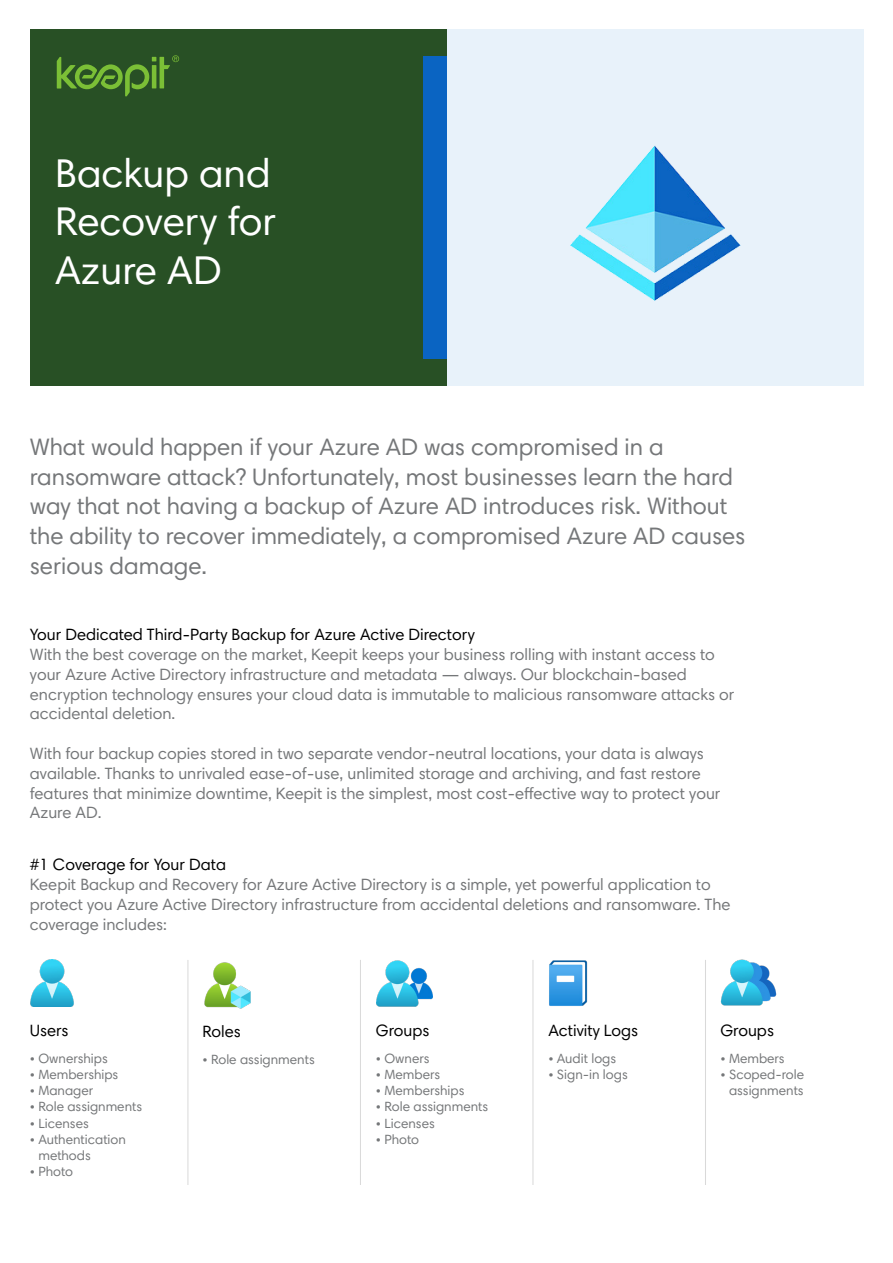
<style>
.page{position:relative;width:893px;height:1263px;background:#fff}
.page>*{position:absolute;margin:0;border:0;box-sizing:border-box;transform-origin:0 0}
.t1{font:40.5px "Harmonia Sans Std";color:#fff}
.t2{font:24px/29.7px "Harmonia Sans Std";color:#757779}
.t3{font:16.5px/19.8px "Harmonia Sans Std";color:#757779}
.t4{font:16.5px "Harmonia Sans Std";color:#000}
.t5{font:13.5px/16.2px "Harmonia Sans Std";color:#757779}
</style>
<div class="page">
<div style="left:446px;top:30px;width:418px;height:356px;background:#e8f2fa"></div>
<hr style="left:532px;top:960px;width:1px;height:225px;background:#000">
<hr style="left:705px;top:960px;width:1px;height:225px;background:#000">
<hr style="left:187px;top:960px;width:1px;height:225px;background:#000">
<hr style="left:360px;top:960px;width:1px;height:225px;background:#000">
<img style="left:30px;top:960px;width:44px;height:47px">
<img style="left:549px;top:960px;width:39px;height:46px">
<img style="left:204px;top:962px;width:47px;height:47px">
<img style="left:720px;top:959px;width:57px;height:47px">
<img style="left:377px;top:960px;width:55px;height:47px">
<div style="left:30px;top:30px;width:416px;height:356px;background:#285025"></div>
<svg style="left:57px;top:55px;width:122px;height:41px"></svg>
<div style="left:423px;top:56px;width:23px;height:303px;background:#0a64c2"></div>
<img style="left:570px;top:146px;width:171px;height:155px">
<p class="t1" style="left:55px;top:148px;width:217px">Backup and</p>
<p class="t1" style="left:55px;top:196px;width:223px">Recovery for</p>
<p class="t1" style="left:55px;top:245px;width:168px">Azure AD</p>
<p class="t2" style="left:30px;top:431px;width:717px">What would happen if your Azure AD was compromised in a ransomware attack? Unfortunately, most businesses learn the hard way that not having a backup of Azure AD introduces risk. Without the ability to recover immediately, a compromised Azure AD causes serious damage.</p>
<p class="t4" style="left:30px;top:624px;width:446px">Your Dedicated Third-Party Backup for Azure Active Directory</p>
<p class="t3" style="left:30px;top:644px;width:686px">With the best coverage on the market, Keepit keeps your business rolling with instant access to</p>
<p class="t3" style="left:30px;top:664px;width:706px">your Azure Active Directory infrastructure and metadata — always. Our blockchain-based encryption technology ensures your cloud data is immutable to malicious ransomware attacks or accidental deletion.</p>
<p class="t3" style="left:30px;top:743px;width:692px">With four backup copies stored in two separate vendor-neutral locations, your data is always available. Thanks to unrivaled ease-of-use, unlimited storage and archiving, and fast restore features that minimize downtime, Keepit is the simplest, most cost-effective way to protect your Azure AD.</p>
<p class="t4" style="left:30px;top:854px;width:198px">#1 Coverage for Your Data</p>
<p class="t3" style="left:30px;top:874px;width:702px">Keepit Backup and Recovery for Azure Active Directory is a simple, yet powerful application to protect you Azure Active Directory infrastructure from accidental deletions and ransomware. The coverage includes:</p>
<p class="t4" style="left:30px;top:1020px;width:40px">Users</p>
<p class="t5" style="left:30px;top:1050px;width:79px">• Ownerships</p>
<p class="t5" style="left:30px;top:1066px;width:90px">• Memberships</p>
<p class="t5" style="left:30px;top:1082px;width:65px">• Manager</p>
<p class="t5" style="left:30px;top:1098px;width:114px">• Role assignments</p>
<p class="t5" style="left:30px;top:1115px;width:60px">• Licenses</p>
<p class="t5" style="left:38px;top:1131px;width:89px;text-indent:-9px">• Authentication methods</p>
<p class="t5" style="left:30px;top:1163px;width:45px">• Photo</p>
<p class="t4" style="left:202px;top:1021px;width:40px">Roles</p>
<p class="t5" style="left:202px;top:1051px;width:114px">• Role assignments</p>
<p class="t4" style="left:376px;top:1020px;width:55px">Groups</p>
<p class="t5" style="left:376px;top:1050px;width:55px">• Owners</p>
<p class="t5" style="left:376px;top:1066px;width:66px">• Members</p>
<p class="t5" style="left:376px;top:1082px;width:90px">• Memberships</p>
<p class="t5" style="left:376px;top:1098px;width:114px">• Role assignments</p>
<p class="t5" style="left:376px;top:1115px;width:60px">• Licenses</p>
<p class="t5" style="left:376px;top:1131px;width:45px">• Photo</p>
<p class="t4" style="left:548px;top:1020px;width:91px">Activity Logs</p>
<p class="t5" style="left:548px;top:1050px;width:69px">• Audit logs</p>
<p class="t5" style="left:548px;top:1066px;width:81px">• Sign-in logs</p>
<p class="t4" style="left:720px;top:1020px;width:55px">Groups</p>
<p class="t5" style="left:720px;top:1050px;width:66px">• Members</p>
<p class="t5" style="left:720px;top:1066px;width:85px;text-align:center">• Scoped-role assignments</p>
</div>
